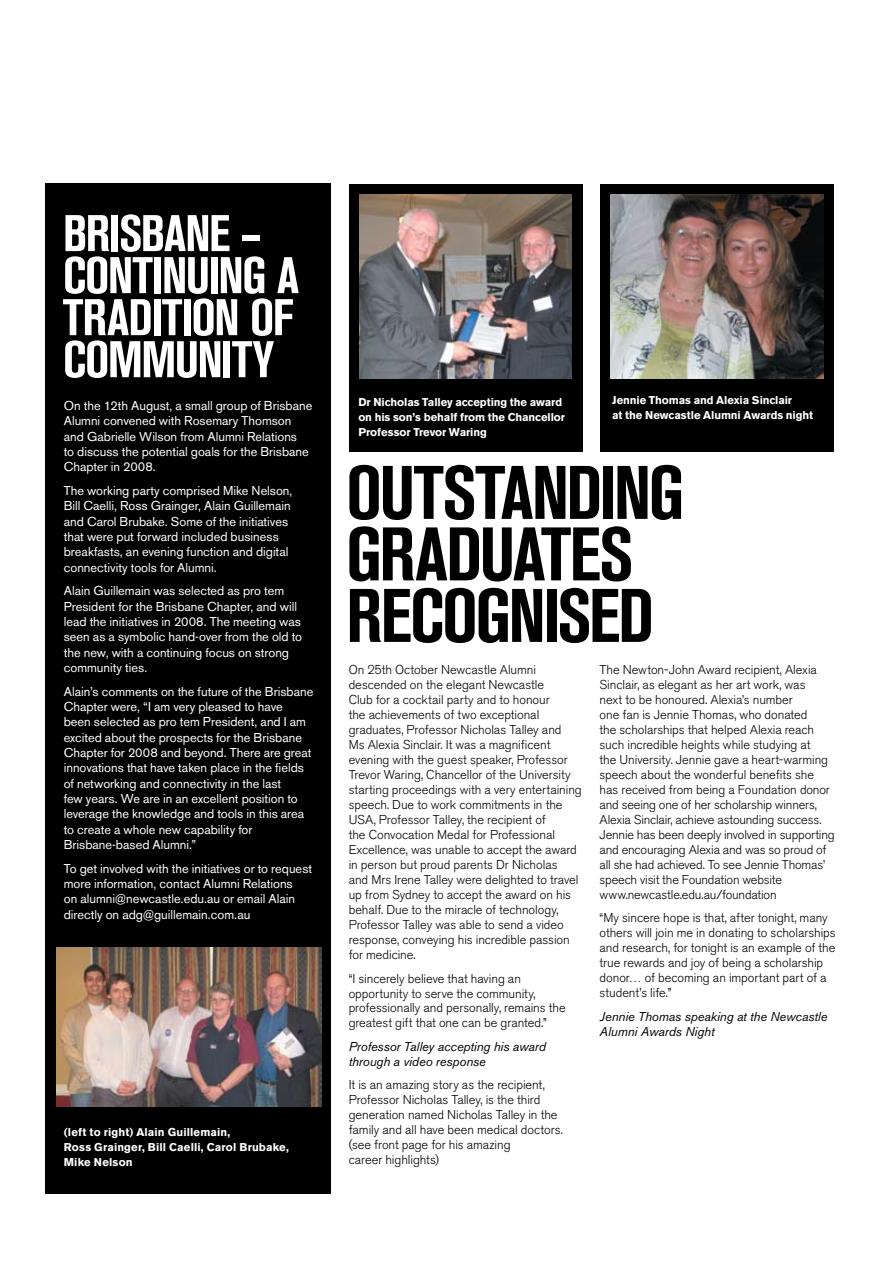
<style>
.page{position:relative;width:893px;height:1263px;background:#fff}
.page>*{position:absolute;margin:0;border:0;box-sizing:border-box;transform-origin:0 0}
.t1{font:700 75px/61.5px "Akzidenz Grot Con BQ";letter-spacing:-.035em;color:#000}
.t2{font:700 51px/42px "Akzidenz Grot Con BQ";letter-spacing:-.03em;color:#fff}
.t3{font:300 12.75px/15px "Akzidenz Grotesk BQ";letter-spacing:-.005em;color:#000}
.t4{font:12.75px/15.3px "Akzidenz Grotesk BQ";color:#fff}
.t5{font:italic 12.75px/15px "Akzidenz Grotesk BQ";letter-spacing:-.005em;color:#000}
.t6{font:700 11.25px/15px "Akzidenz Grotesk BQ";color:#fff}
</style>
<div class="page">
<div style="left:349px;top:184px;width:234px;height:267px;background:#000"></div>
<div style="left:600px;top:184px;width:233px;height:267px;background:#000"></div>
<div style="left:45px;top:183px;width:286px;height:1011px;background:#000"></div>
<img style="left:56px;top:947px;width:265px;height:159px">
<img style="left:360px;top:195px;width:212px;height:184px">
<img style="left:610px;top:195px;width:214px;height:183px">
<h2 class="t2" style="left:63px;top:213px;width:238px">BRISBANE –<br>CONTINUING A<br>TRADITION OF<br>COMMUNITY</h2>
<p class="t4" style="left:64px;top:398px;width:250px">On the 12th August, a small group of Brisbane Alumni convened with Rosemary Thomson and Gabrielle Wilson from Alumni Relations<br>to discuss the potential goals for the Brisbane Chapter in 2008.</p>
<p class="t4" style="left:64px;top:483px;width:230px">The working party comprised Mike Nelson, Bill Caelli, Ross Grainger, Alain Guillemain and Carol Brubake. Some of the initiatives that were put forward included business breakfasts, an evening function and digital connectivity tools for Alumni.</p>
<p class="t4" style="left:64px;top:583px;width:240px">Alain Guillemain was selected as pro tem President for the Brisbane Chapter, and will lead the initiatives in 2008. The meeting was seen as a symbolic hand-over from the old to the new, with a continuing focus on strong community ties.</p>
<p class="t4" style="left:64px;top:684px;width:251px">Alain’s comments on the future of the Brisbane Chapter were, “I am very pleased to have<br>been selected as pro tem President, and I am excited about the prospects for the Brisbane Chapter for 2008 and beyond. There are great innovations that have taken place in the fields of networking and connectivity in the last<br>few years. We are in an excellent position to leverage the knowledge and tools in this area to create a whole new capability for Brisbane-based Alumni.”</p>
<p class="t4" style="left:64px;top:861px;width:250px">To get involved with the initiatives or to request more information, contact Alumni Relations<br>on alumni@newcastle.edu.au or email Alain directly on adg@guillemain.com.au</p>
<p class="t6" style="left:64px;top:1125px;width:227px">(left to right) Alain Guillemain,<br>Ross Grainger, Bill Caelli, Carol Brubake,<br>Mike Nelson</p>
<p class="t6" style="left:358px;top:394px;width:208px">Dr Nicholas Talley accepting the award on his son’s behalf from the Chancellor<br>Professor Trevor Waring</p>
<p class="t6" style="left:612px;top:393px;width:202px">Jennie Thomas and Alexia Sinclair<br>at the Newcastle Alumni Awards night</p>
<h1 class="t1" style="left:346px;top:463px;width:340px">OUTSTANDING<br>GRADUATES<br>RECOGNISED</h1>
<p class="t3" style="left:349px;top:662px;width:235px">On 25th October Newcastle Alumni descended on the elegant Newcastle<br>Club for a cocktail party and to honour<br>the achievements of two exceptional graduates, Professor Nicholas Talley and<br>Ms Alexia Sinclair. It was a magnificent evening with the guest speaker, Professor Trevor Waring, Chancellor of the University starting proceedings with a very entertaining speech. Due to work commitments in the USA, Professor Talley, the recipient of<br>the Convocation Medal for Professional Excellence, was unable to accept the award in person but proud parents Dr Nicholas<br>and Mrs Irene Talley were delighted to travel up from Sydney to accept the award on his behalf. Due to the miracle of technology, Professor Talley was able to send a video response, conveying his incredible passion for medicine.</p>
<p class="t3" style="left:349px;top:971px;width:218px">“I sincerely believe that having an opportunity to serve the community, professionally and personally, remains the greatest gift that one can be granted.”</p>
<p class="t5" style="left:349px;top:1039px;width:199px">Professor Talley accepting his award through a video response</p>
<p class="t3" style="left:349px;top:1078px;width:216px">It is an amazing story as the recipient, Professor Nicholas Talley, is the third generation named Nicholas Talley in the family and all have been medical doctors. (see front page for his amazing<br>career highlights)</p>
<p class="t3" style="left:600px;top:662px;width:237px">The Newton-John Award recipient, Alexia Sinclair, as elegant as her art work, was<br>next to be honoured. Alexia’s number<br>one fan is Jennie Thomas, who donated<br>the scholarships that helped Alexia reach such incredible heights while studying at<br>the University. Jennie gave a heart-warming speech about the wonderful benefits she has received from being a Foundation donor and seeing one of her scholarship winners, Alexia Sinclair, achieve astounding success.<br>Jennie has been deeply involved in supporting and encouraging Alexia and was so proud of all she had achieved. To see Jennie Thomas’ speech visit the Foundation website www.newcastle.edu.au/foundation</p>
<p class="t3" style="left:600px;top:911px;width:238px">“My sincere hope is that, after tonight, many others will join me in donating to scholarships and research, for tonight is an example of the true rewards and joy of being a scholarship donor… of becoming an important part of a student’s life.”</p>
<p class="t5" style="left:600px;top:1009px;width:229px">Jennie Thomas speaking at the Newcastle<br>Alumni Awards Night</p>
</div>
